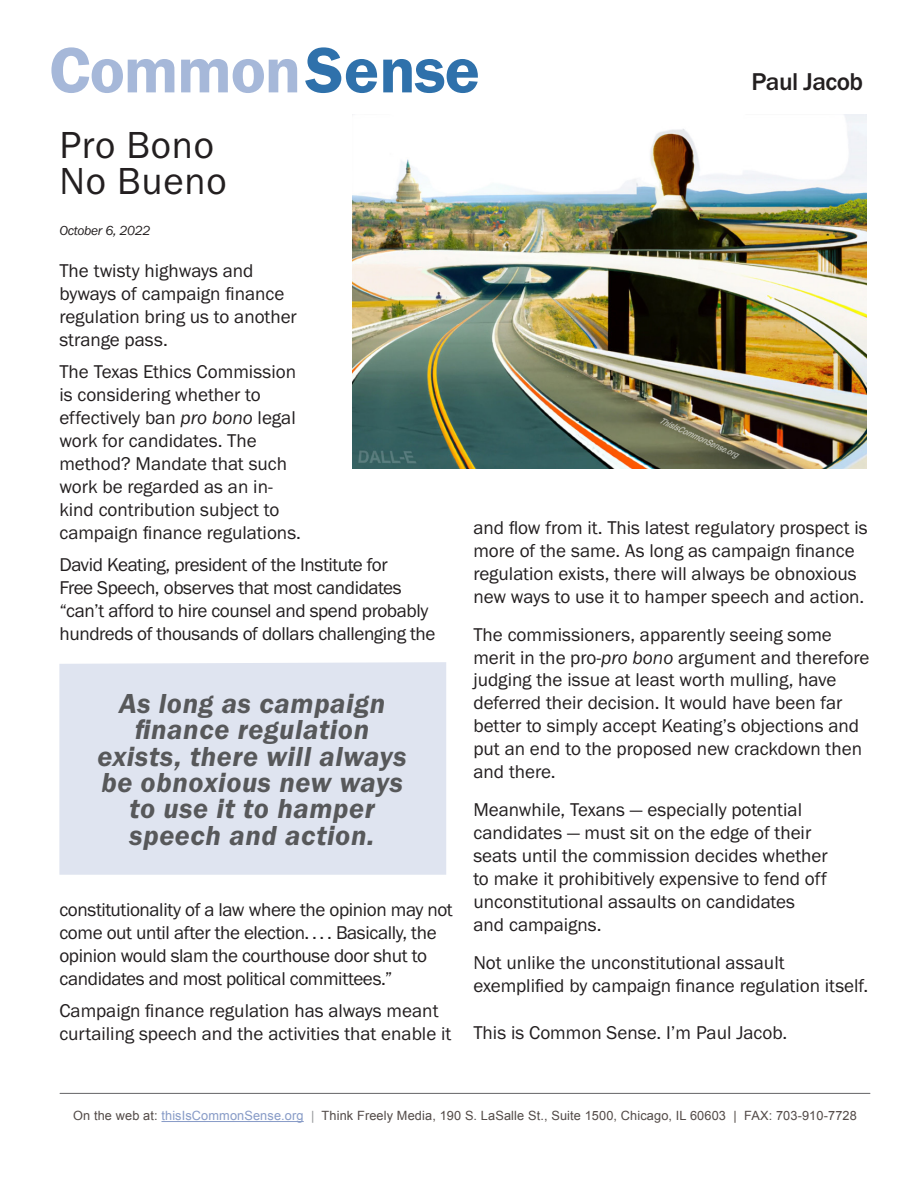
<style>
.page{position:relative;width:918px;height:1188px;background:#fff}
.page>*{position:absolute;margin:0;border:0;box-sizing:border-box;transform-origin:0 0}
.t1{font:66.45px "Franklin Gothic URW Dem";letter-spacing:-.02em;color:#a6b8d9}
.t2{font:39px/36px "Franklin Gothic URW Boo";letter-spacing:.02em;color:#231f20}
.t3{font:28.5px/26.4px "Franklin Gothic URW Dem Ita";letter-spacing:.02em;color:#57585a;text-align:center}
.t4{font:500 25.2px "Franklin Gothic URW";letter-spacing:-.02em;color:#231f20}
.t5{font:19.2px/23px "Franklin Gothic URW Boo";color:#231f20}
.t6{font:19.2px/23px "Franklin Gothic URW Boo";letter-spacing:-.02em;color:#231f20}
.t7{font:13.5px "Franklin Gothic URW Boo Ita";letter-spacing:-.02em;color:#231f20}
.t8{font:12.75px "Arial";letter-spacing:.01em;color:#524a47}
.s1{color:#2f71ab}
.s2{font-family:"Franklin Gothic URW Boo Ita"}
.s3{color:#879bc7}
.s4{color:#939598}
</style>
<div class="page">
<hr style="left:161px;top:1121px;width:143px;height:1px;background:#879bc7">
<img style="left:353px;top:115px;width:514px;height:353px">
<hr style="left:60px;top:1093px;width:810px;height:1px;background:#636366">
<div style="left:59px;top:662px;width:387px;height:213px;background:#dfe4f0"></div>
<p class="t1" style="left:49px;top:29px;width:432px">Common<span class="s1">Sense</span></p>
<p class="t4" style="left:751px;top:66px;width:113px">Paul Jacob</p>
<p class="t2" style="left:59px;top:127px;width:169px">Pro Bono<br>No Bueno</p>
<p class="t7" style="left:59px;top:222px;width:92px">October 6, 2022</p>
<p class="t5" style="left:59px;top:259px;width:239px">The twisty highways and byways of campaign finance regulation bring us to another strange pass.</p>
<p class="t5" style="left:59px;top:360px;width:243px">The Texas Ethics Commission is considering whether to effectively ban <span class="s2">pro bono</span> legal work for candidates. The method? Mandate that such work be regarded as an in&shy;kind contribution subject to campaign finance regulations.</p>
<p class="t6" style="left:59px;top:553px;width:378px">David Keating, president of the Institute for<br>Free Speech, observes that most candidates “can’t afford to hire counsel and spend probably hundreds of thousands of dollars challenging the</p>
<p class="t3" style="left:98px;top:689px;width:311px">As long as campaign finance regulation exists, there will always be obnoxious new ways to use it to hamper speech and action.</p>
<p class="t6" style="left:59px;top:898px;width:395px">constitutionality of a law where the opinion may not come out until after the election. . . . Basically, the opinion would slam the courthouse door shut to candidates and most political committees.”</p>
<p class="t5" style="left:59px;top:999px;width:394px">Campaign finance regulation has always meant curtailing speech and the activities that enable it</p>
<p class="t5" style="left:473px;top:515px;width:396px">and flow from it. This latest regulatory prospect is more of the same. As long as campaign finance regulation exists, there will always be obnoxious new ways to use it to hamper speech and action.</p>
<p class="t5" style="left:473px;top:622px;width:397px">The commissioners, apparently seeing some merit in the pro-<span class="s2">pro bono</span> argument and therefore judging the issue at least worth mulling, have deferred their decision. It would have been far better to simply accept Keating’s objections and put an end to the proposed new crackdown then and there.</p>
<p class="t5" style="left:473px;top:798px;width:356px">Meanwhile, Texans — especially potential candidates — must sit on the edge of their seats until the commission decides whether to make it prohibitively expensive to fend off unconstitutional assaults on candidates and campaigns.</p>
<p class="t5" style="left:473px;top:951px;width:396px">Not unlike the unconstitutional assault exemplified by campaign finance regulation itself.</p>
<p class="t5" style="left:473px;top:1021px;width:315px">This is Common Sense. I’m Paul Jacob.</p>
<p class="t8" style="left:73px;top:1107px;width:785px">On the web at: <span class="s3">thisIsCommonSense.org</span> <span class="s4">|</span> Think Freely Media, 190 S. LaSalle St., Suite 1500, Chicago, IL 60603 | FAX: 703-910-7728</p>
</div>
